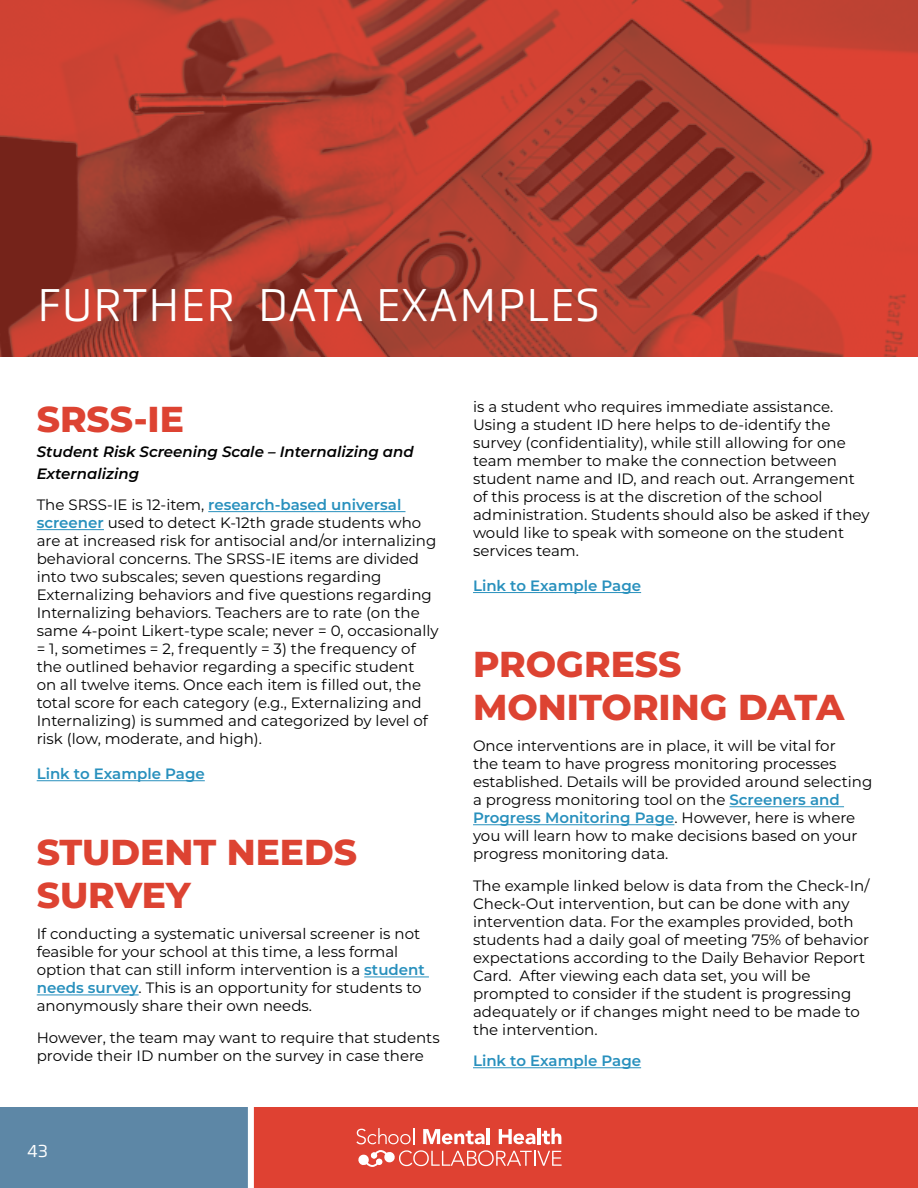
<style>
.page{position:relative;width:918px;height:1188px;background:#fff}
.page>*{position:absolute;margin:0;border:0;box-sizing:border-box;transform-origin:0 0}
.t1{font:300 48px "Obvia";letter-spacing:.015em;color:#fff}
.t2{font:800 36px/43.2px "Montserrat";color:#dd4332}
.t3{font:18px "Obvia";color:#fff}
.t4{font:15px/18px "Montserrat";color:#000}
.t5{font:italic 600 15px/21.6px "Montserrat";color:#000}
.t6{font:600 15px "Montserrat";color:#2890bd}
.s1{font-weight:600;color:#2890bd}
</style>
<div class="page">
<hr style="left:208px;top:511px;width:197px;height:1px;background:#2890bd">
<hr style="left:37px;top:529px;width:67px;height:1px;background:#2890bd">
<hr style="left:37px;top:780px;width:168px;height:1px;background:#2890bd">
<hr style="left:364px;top:977px;width:65px;height:1px;background:#2890bd">
<hr style="left:37px;top:995px;width:102px;height:1px;background:#2890bd">
<hr style="left:473px;top:592px;width:168px;height:1px;background:#2890bd">
<hr style="left:729px;top:806px;width:115px;height:1px;background:#2890bd">
<hr style="left:473px;top:824px;width:201px;height:1px;background:#2890bd">
<hr style="left:473px;top:1067px;width:168px;height:1px;background:#2890bd">
<svg style="left:0;top:0;width:918px;height:356px;background:#b13c2f"></svg>
<div style="left:0;top:1107px;width:918px;height:81px;background:#df4132"></div>
<div style="left:0;top:1107px;width:251px;height:81px;background:#5d87a6"></div>
<svg style="left:356px;top:1128px;width:58px;height:16px"></svg>
<svg style="left:423px;top:1129px;width:62px;height:15px"></svg>
<hr style="left:487px;top:1128px;width:3px;height:16px;background:#fff">
<svg style="left:499px;top:1129px;width:36px;height:15px"></svg>
<hr style="left:537px;top:1128px;width:4px;height:16px;background:#fff">
<svg style="left:542px;top:1128px;width:19px;height:16px"></svg>
<svg style="left:358px;top:1150px;width:204px;height:17px"></svg>
<div style="left:248px;top:1107px;width:6px;height:81px;background:#fff"></div>
<h1 class="t1" style="left:37px;top:277px;width:564px">FURTHER DATA EXAMPLES</h1>
<h2 class="t2" style="left:37px;top:396px;width:149px">SRSS-IE</h2>
<p class="t5" style="left:37px;top:440px;width:379px">Student Risk Screening Scale – Internalizing and<br>Externalizing</p>
<p class="t4" style="left:37px;top:495px;width:403px">The SRSS-IE is 12-item, <span class="s1">research-based universal screener</span> used to detect K-12th grade students who are at increased risk for antisocial and/or internalizing behavioral concerns. The SRSS-IE items are divided into two subscales; seven questions regarding Externalizing behaviors and five questions regarding Internalizing behaviors. Teachers are to rate (on the same 4-point Likert-type scale; never = 0, occasionally = 1, sometimes = 2, frequently = 3) the frequency of the outlined behavior regarding a specific student<br>on all twelve items. Once each item is filled out, the total score for each category (e.g., Externalizing and Internalizing) is summed and categorized by level of risk (low, moderate, and high).</p>
<p class="t6" style="left:37px;top:763px;width:170px">Link to Example Page</p>
<h2 class="t2" style="left:37px;top:828px;width:322px">STUDENT NEEDS<br>SURVEY</h2>
<p class="t4" style="left:37px;top:925px;width:390px">If conducting a systematic universal screener is not feasible for your school at this time, a less formal option that can still inform intervention is a <span class="s1">student needs survey</span>. This is an opportunity for students to anonymously share their own needs.</p>
<p class="t4" style="left:37px;top:1028px;width:405px">However, the team may want to require that students provide their ID number on the survey in case there</p>
<p class="t3" style="left:27px;top:1141px;width:22px">43</p>
<p class="t4" style="left:473px;top:397px;width:398px">is a student who requires immediate assistance.<br>Using a student ID here helps to de-identify the survey (confidentiality), while still allowing for one team member to make the connection between student name and ID, and reach out. Arrangement of this process is at the discretion of the school administration. Students should also be asked if they would like to speak with someone on the student services team.</p>
<p class="t6" style="left:473px;top:575px;width:170px">Link to Example Page</p>
<h2 class="t2" style="left:473px;top:640px;width:373px">PROGRESS<br>MONITORING DATA</h2>
<p class="t4" style="left:473px;top:736px;width:401px">Once interventions are in place, it will be vital for<br>the team to have progress monitoring processes established. Details will be provided around selecting a progress monitoring tool on the <span class="s1">Screeners and Progress Monitoring Page</span>. However, here is where you will learn how to make decisions based on your progress monitoring data.</p>
<p class="t4" style="left:473px;top:876px;width:398px">The example linked below is data from the Check-In/ Check-Out intervention, but can be done with any intervention data. For the examples provided, both students had a daily goal of meeting 75% of behavior expectations according to the Daily Behavior Report Card. After viewing each data set, you will be prompted to consider if the student is progressing adequately or if changes might need to be made to the intervention.</p>
<p class="t6" style="left:473px;top:1050px;width:170px">Link to Example Page</p>
</div>
